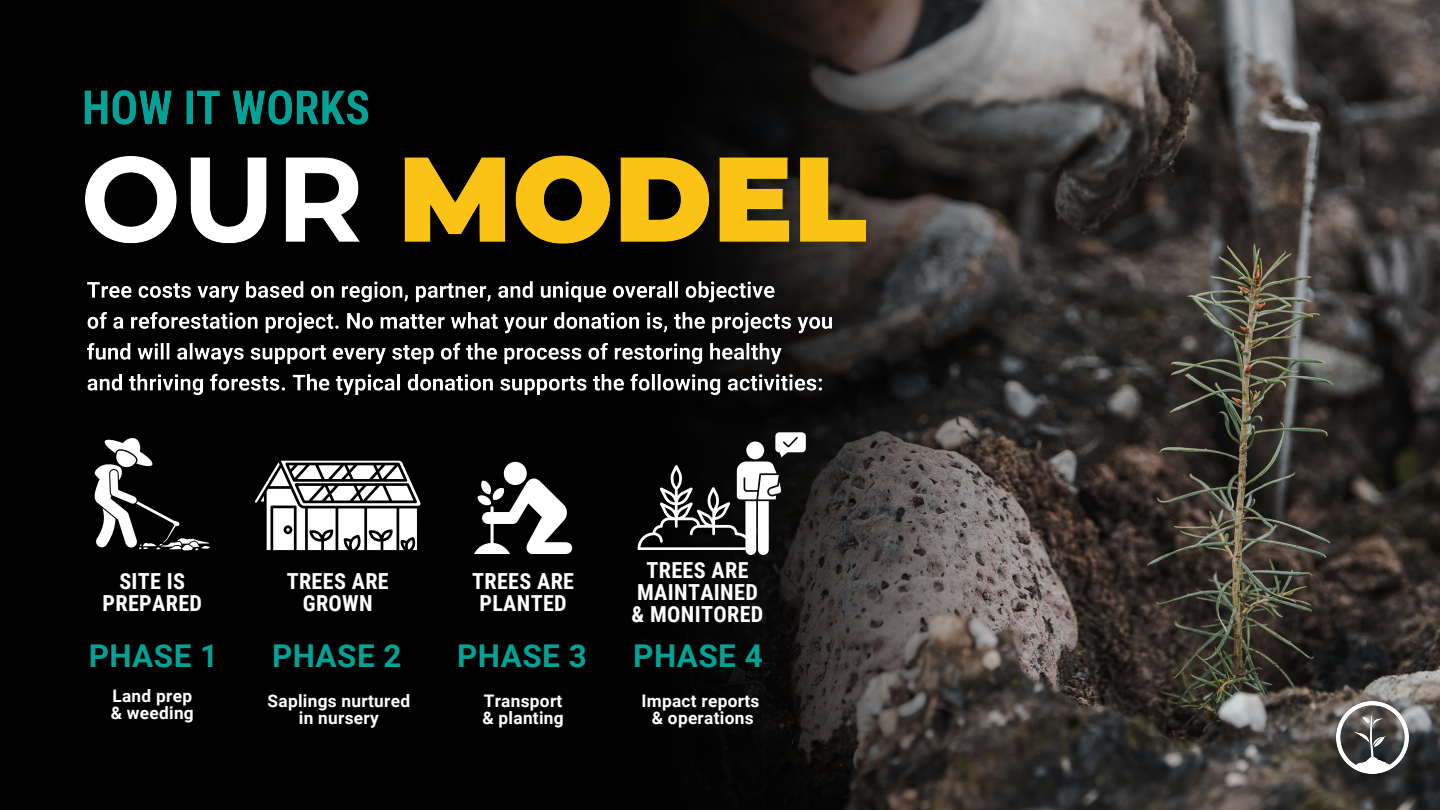
<style>
.page{position:relative;width:1440px;height:810px;background:#000}
.page>*{position:absolute;margin:0;border:0;box-sizing:border-box;transform-origin:0 0}
.t1{font:700 31.5px "Roboto";letter-spacing:.015em;color:#03a196}
.t2{font:700 22.1px/22px "Roboto Condensed";letter-spacing:.015em;color:#fff;text-align:center}
.t3{font:700 17.3px "Roboto";letter-spacing:.015em;color:#fff}
</style>
<div class="page">
<img style="left:1190px;top:0;width:250px;height:810px">
<img style="left:572px;top:0;width:618px;height:810px">
<img style="left:1337px;top:702px;width:72px;height:72px">
<svg style="left:94px;top:438px;width:116px;height:113px"></svg>
<div style="left:166px;top:423px;width:75px;height:75px;background:#000;border-radius:50%"></div>
<svg style="left:255px;top:461px;width:166px;height:89px"></svg>
<svg style="left:474px;top:461px;width:98px;height:93px"></svg>
<svg style="left:638px;top:432px;width:168px;height:123px"></svg>
<div style="left:746px;top:442px;width:18px;height:17px;background:#fff;border-radius:50%"></div>
<img style="left:85px;top:126px;width:819px;height:146px">
<img style="left:87px;top:278px;width:746px;height:121px">
<img style="left:84px;top:90px;width:288px;height:45px">
<p class="t2" style="left:103px;top:570px;width:101px">SITE IS<br>PREPARED</p>
<p class="t2" style="left:287px;top:570px;width:104px">TREES ARE</p>
<p class="t2" style="left:303px;top:592px;width:72px">GROWN</p>
<p class="t2" style="left:472px;top:570px;width:104px">TREES ARE</p>
<p class="t2" style="left:479px;top:592px;width:89px">PLANTED</p>
<p class="t2" style="left:632px;top:559px;width:133px">TREES ARE<br>MAINTAINED &amp; MONITORED</p>
<p class="t1" style="left:89px;top:638px;width:131px">PHASE 1</p>
<p class="t1" style="left:272px;top:638px;width:131px">PHASE 2</p>
<p class="t1" style="left:457px;top:638px;width:131px">PHASE 3</p>
<p class="t1" style="left:633px;top:638px;width:131px">PHASE 4</p>
<p class="t3" style="left:112px;top:686px;width:81px">Land prep</p>
<p class="t3" style="left:111px;top:703px;width:85px">&amp; weeding</p>
<p class="t3" style="left:268px;top:691px;width:144px">Saplings nurtured</p>
<p class="t3" style="left:299px;top:708px;width:81px">in nursery</p>
<p class="t3" style="left:484px;top:691px;width:80px">Transport</p>
<p class="t3" style="left:482px;top:708px;width:83px">&amp; planting</p>
<p class="t3" style="left:641px;top:691px;width:119px">Impact reports</p>
<p class="t3" style="left:652px;top:708px;width:103px">&amp; operations</p>
</div>
